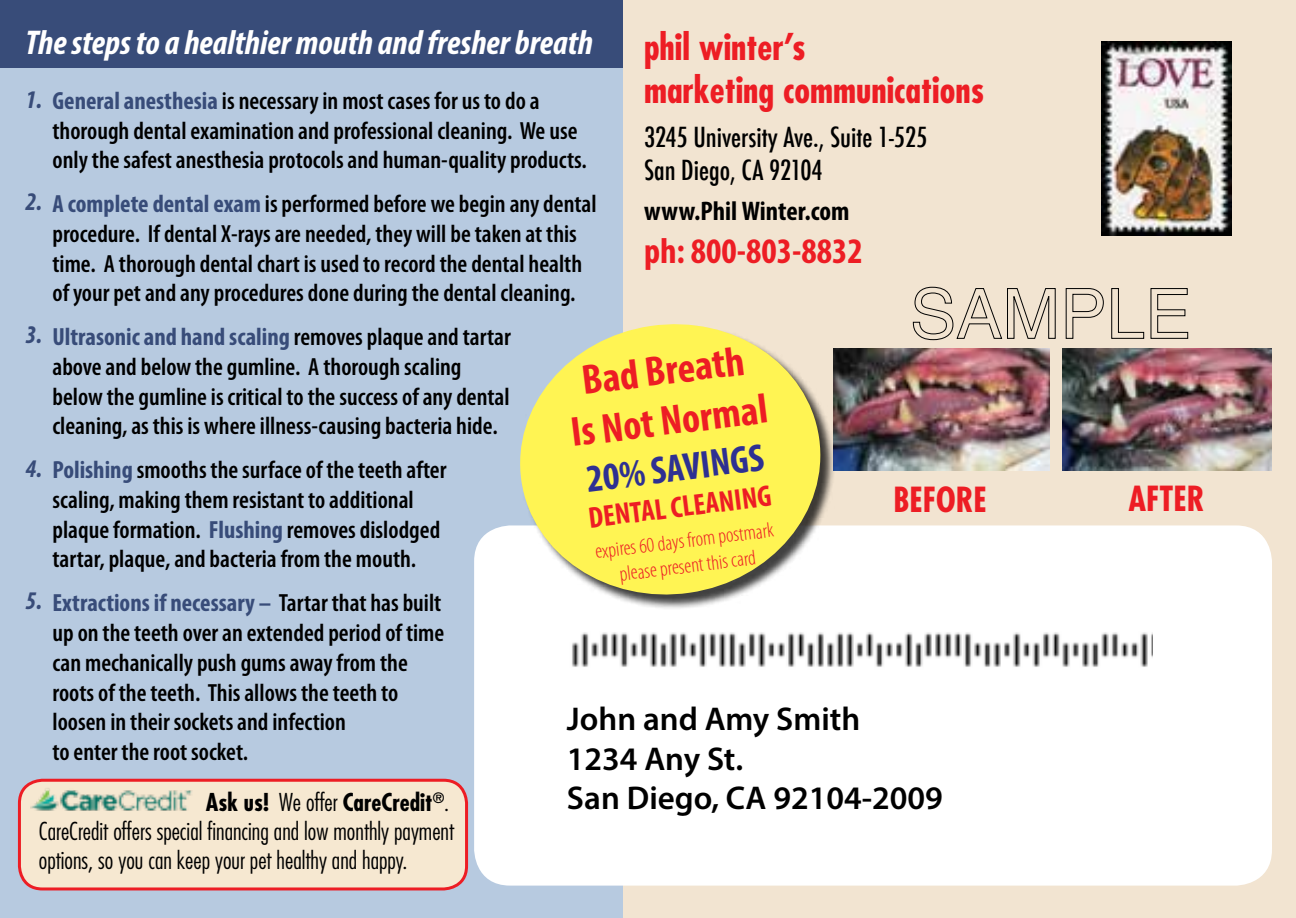
<style>
.page{position:relative;width:1296px;height:918px;background:#fff}
.page>*{position:absolute;margin:0;border:0;box-sizing:border-box;transform-origin:0 0}
.t1{font:700 condensed 42px/50.4px "Myriad Pro";color:#ed1d24;text-align:center}
.t2{font:700 condensed 39px "Myriad Pro";color:#2e3092}
.t3{font:700 condensed 36px/43.2px "Futura Std";color:#ed1d24}
.t4{font:700 condensed 36px "Myriad Pro";color:#ed1d24}
.t5{font:italic 700 condensed 34.5px "Myriad Pro";color:#fff}
.t6{font:700 condensed 33.6px "Futura Std";color:#ed1d24}
.t7{font:600 33px/39.6px "Myriad Pro";color:#000}
.t8{font:700 condensed 30px "Myriad Pro";color:#ed1d24}
.t9{font:500 condensed 27px/33px "Futura";color:#000}
.t10{font:700 condensed 27px "Myriad Pro";color:#000}
.t11{font:600 condensed 24.9px/30px "Myriad Pro";color:#000}
.t12{font:300 condensed 24px/28.8px "Futura Std";color:#000}
.t13{font:300 condensed 21px/25.2px "Myriad Pro";color:#ed1d24;text-align:center}
.s1{font-weight:700;font-style:italic;font-size:25.5px;color:#384c79}
.s2{font-weight:700;color:#384c79}
.s3{font-weight:700}
</style>
<div class="page">
<div style="left:580px;top:0;width:716px;height:918px;background:#f2e4d1"></div>
<div style="left:0;top:0;width:622px;height:918px;background:#b7cae0"></div>
<img style="left:835px;top:349px;width:215px;height:122px">
<img style="left:1062px;top:349px;width:210px;height:122px">
<div style="left:474px;top:525px;width:798px;height:361px;background:#fff;border-radius:36px"></div>
<div style="left:0;top:0;width:622px;height:68px;background:#384c79"></div>
<svg style="left:913px;top:287px;width:275px;height:53px"></svg>
<div style="left:19px;top:780px;width:448px;height:109px;background:#f6e8d1;border-radius:23px"></div>
<div style="left:18px;top:779px;width:450px;height:111px;border:3px solid #ed1d24;border-radius:23px"></div>
<img style="left:31px;top:788px;width:161px;height:23px">
<div style="left:521px;top:325px;width:314px;height:284px;background:#000;opacity:.75"></div>
<svg style="left:511px;top:314px;width:319px;height:291px;fill:#fff453"></svg>
<img style="left:1102px;top:41px;width:129px;height:194px">
<img style="left:572px;top:632px;width:581px;height:35px">
<h3 class="t5" style="left:26px;top:21px;width:569px">The steps to a healthier mouth and fresher breath</h3>
<h3 class="t3" style="left:644px;top:25px;width:342px">phil winter’s<br>marketing communications</h3>
<p class="t9" style="left:644px;top:121px;width:285px">3245 University Ave., Suite 1-525<br>San Diego, CA 92104</p>
<p class="t10" style="left:644px;top:194px;width:207px">www.Phil Winter.com</p>
<h3 class="t4" style="left:644px;top:229px;width:220px">ph: 800-803-8832</h3>
<p class="t11" style="left:52px;top:85px;width:536px;text-indent:-27px"><span class="s1">1.</span> <span class="s2">General anesthesia</span> is necessary in most cases for us to do a thorough dental examination and professional cleaning. We use only the safest anesthesia protocols and human-quality products.</p>
<p class="t11" style="left:26px;top:188px;width:573px;text-align:center"><span class="s1">2.</span> <span class="s2">A complete dental exam</span> is performed before we begin any dental procedure. If dental X-rays are needed, they will be taken at this time. A thorough dental chart is used to record the dental health<br>of your pet and any procedures done during the dental cleaning.</p>
<p class="t11" style="left:52px;top:321px;width:460px;text-indent:-27px"><span class="s1">3.</span> <span class="s2">Ultrasonic and hand scaling</span> removes plaque and tartar above and below the gumline. A thorough scaling below the gumline is critical to the success of any dental cleaning, as this is where illness-causing bacteria hide.</p>
<p class="t11" style="left:52px;top:454px;width:396px;text-indent:-27px"><span class="s1">4.</span> <span class="s2">Polishing</span> smooths the surface of the teeth after scaling, making them resistant to additional plaque formation. <span class="s2">Flushing</span> removes dislodged tartar, plaque, and bacteria from the mouth.</p>
<p class="t11" style="left:52px;top:587px;width:393px;text-indent:-27px"><span class="s1">5.</span> <span class="s2">Extractions if necessary –</span> Tartar that has built up on the teeth over an extended period of time can mechanically push gums away from the roots of the teeth. This allows the teeth to loosen in their sockets and infection<br>to enter the root socket.</p>
<h1 class="t1" style="left:562px;top:357px;width:199px;rotate:-7deg">Bad Breath<br>Is Not Normal</h1>
<h2 class="t2" style="left:583px;top:455px;width:180px;rotate:-7deg">20% SAVINGS</h2>
<p class="t8" style="left:586px;top:499px;width:186px;rotate:-7deg">DENTAL CLEANING</p>
<h3 class="t6" style="left:894px;top:479px;width:95px">BEFORE</h3>
<h3 class="t6" style="left:1129px;top:478px;width:77px">AFTER</h3>
<p class="t13" style="left:594px;top:539px;width:181px;rotate:-7deg">expires 60 days from postmark please present this card</p>
<h3 class="t7" style="left:567px;top:699px;width:378px">John and Amy Smith<br>1234 Any St.<br>San Diego, CA 92104-2009</h3>
<p class="t12" style="left:39px;top:788px;width:417px;text-indent:167px"><span class="s3">Ask us!</span> We offer <span class="s3">CareCredit</span><sup>®</sup>.<br>CareCredit offers special financing and low monthly payment options, so you can keep your pet healthy and happy.</p>
</div>
